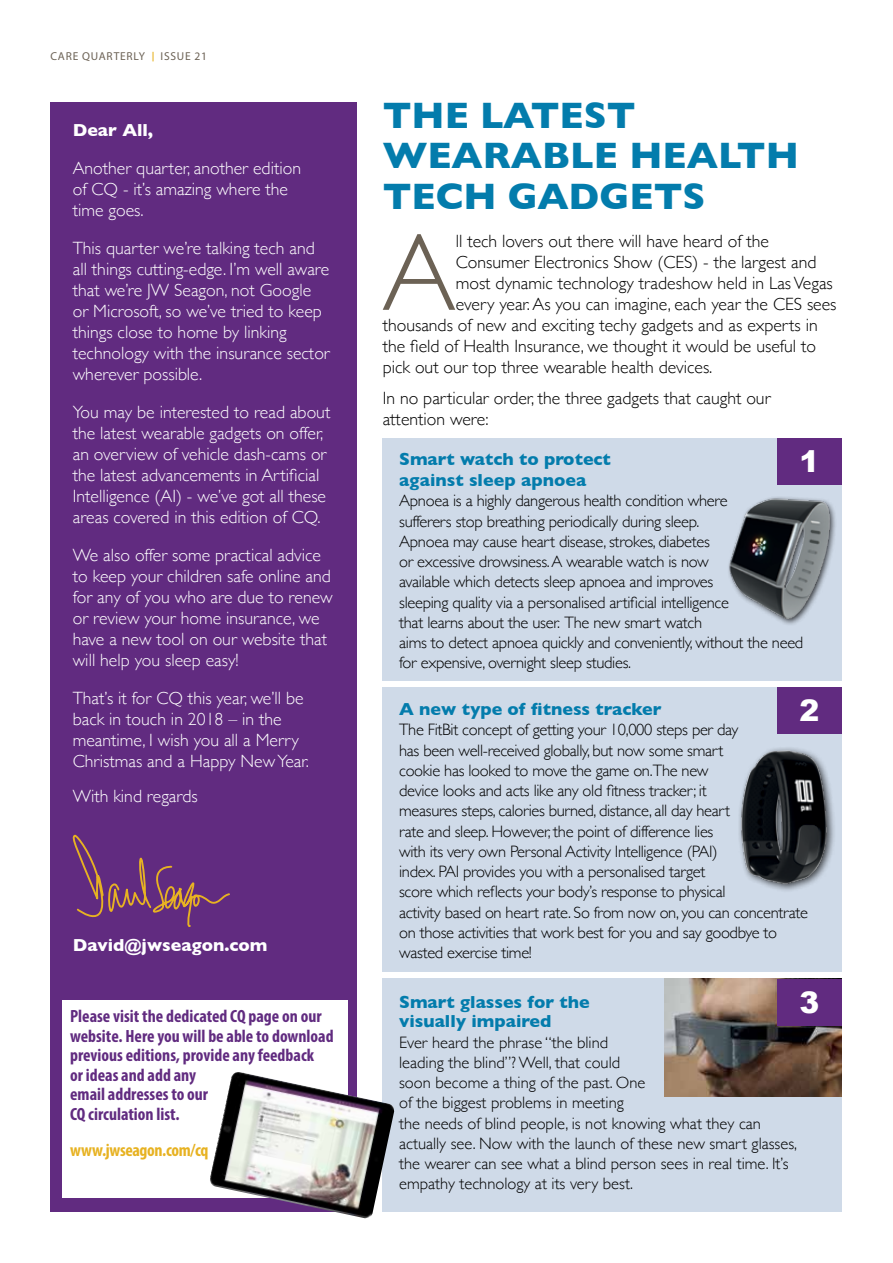
<style>
.page{position:relative;width:893px;height:1263px;background:#fff}
.page>*{position:absolute;margin:0;border:0;box-sizing:border-box;transform-origin:0 0}
.t1{font:300 110.1px "Gill Sans";color:#6c6255}
.t2{font:700 37.5px/40.5px "Gill Sans";color:#037cac}
.t3{font:900 29.7px "Arial";color:#fff}
.t4{font:300 17.7px/21px "Gill Sans";color:#fff}
.t5{font:300 17.7px/21px "Gill Sans";color:#000}
.t6{font:700 condensed 17.7px/19.5px "Myriad Pro";color:#612b80}
.t7{font:700 17.7px/21px "Gill Sans";color:#037cac}
.t8{font:700 17.7px "Gill Sans";color:#fff}
.t9{font:700 condensed 17.7px "Myriad Pro";letter-spacing:-.02em;color:#e7b222}
.t10{font:300 16.5px/20.2px "Gill Sans";letter-spacing:-.02em;color:#000}
.t11{font:300 16.5px/20.2px "Gill Sans";color:#000}
.t12{font:11.55px "Myriad Pro";letter-spacing:.07em;color:#6c6255}
.s1{font-weight:700;font-size:9.6px;color:#e7b222}
</style>
<div class="page">
<div style="left:383px;top:438px;width:459px;height:242px;background:#cfdae8"></div>
<div style="left:383px;top:979px;width:459px;height:233px;background:#cfdae8"></div>
<div style="left:50px;top:102px;width:306px;height:1110px;background:#612b80"></div>
<svg style="left:72px;top:834px;width:158px;height:93px"></svg>
<div style="left:62px;top:1000px;width:286px;height:198px;background:#fff"></div>
<img style="left:210px;top:1072px;width:185px;height:147px">
<div style="left:726px;top:496px;width:111px;height:130px;background:#000;opacity:.75"></div>
<img style="left:730px;top:496px;width:104px;height:123px">
<div style="left:777px;top:438px;width:65px;height:47px;background:#612b80"></div>
<div style="left:383px;top:687px;width:459px;height:285px;background:#cfdae8"></div>
<div style="left:777px;top:687px;width:65px;height:46px;background:#612b80"></div>
<div style="left:737px;top:746px;width:100px;height:147px;background:#000;opacity:.75"></div>
<img style="left:737px;top:750px;width:93px;height:137px">
<img style="left:664px;top:979px;width:178px;height:118px">
<div style="left:777px;top:979px;width:65px;height:47px;background:#612b80"></div>
<p class="t12" style="left:50px;top:49px;width:158px">CARE QUARTERLY <span class="s1">|</span> ISSUE 21</p>
<p class="t8" style="left:73px;top:116px;width:82px">Dear All,</p>
<p class="t4" style="left:73px;top:157px;width:230px">Another quarter, another edition of CQ - it’s amazing where the time goes.</p>
<p class="t4" style="left:73px;top:237px;width:259px">This quarter we’re talking tech and all things cutting-edge. I’m well aware that we’re JW Seagon, not Google or Microsoft, so we’ve tried to keep things close to home by linking technology with the insurance sector wherever possible.</p>
<p class="t4" style="left:73px;top:401px;width:259px">You may be interested to read about the latest wearable gadgets on offer, an overview of vehicle dash-cams or the latest advancements in Artificial Intelligence (AI) - we’ve got all these areas covered in this edition of CQ.</p>
<p class="t4" style="left:73px;top:544px;width:262px">We also offer some practical advice to keep your children safe online and for any of you who are due to renew or review your home insurance, we have a new tool on our website that will help you sleep easy!</p>
<p class="t4" style="left:73px;top:687px;width:238px">That’s it for CQ this year, we’ll be back in touch in 2018 – in the meantime, I wish you all a Merry<br>Christmas and a Happy New Year.</p>
<p class="t4" style="left:73px;top:785px;width:127px">With kind regards</p>
<p class="t8" style="left:73px;top:930px;width:196px">David@jwseagon.com</p>
<p class="t6" style="left:70px;top:1006px;width:265px">Please visit the dedicated CQ page on our website. Here you will be able to download previous editions, provide any feedback<br>or ideas and add any<br>email addresses to our<br>CQ circulation list.</p>
<p class="t9" style="left:70px;top:1139px;width:140px">www.jwseagon.com/cq</p>
<h2 class="t2" style="left:383px;top:94px;width:418px">THE LATEST<br>WEARABLE HEALTH<br>TECH GADGETS</h2>
<h1 class="t1" style="left:382px;top:187px;width:75px">A</h1>
<p class="t5" style="left:456px;top:230px;width:315px">ll tech lovers out there will have heard of the</p>
<p class="t5" style="left:456px;top:251px;width:362px">Consumer Electronics Show (CES) - the largest and</p>
<p class="t5" style="left:456px;top:272px;width:379px">most dynamic technology tradeshow held in Las Vegas</p>
<p class="t5" style="left:456px;top:293px;width:382px">every year. As you can imagine, each year the CES sees</p>
<p class="t5" style="left:383px;top:314px;width:437px">thousands of new and exciting techy gadgets and as experts in</p>
<p class="t5" style="left:383px;top:335px;width:435px">the field of Health Insurance, we thought it would be useful to</p>
<p class="t5" style="left:383px;top:356px;width:331px">pick out our top three wearable health devices.</p>
<p class="t5" style="left:383px;top:387px;width:389px">In no particular order, the three gadgets that caught our attention were:</p>
<h3 class="t3" style="left:800px;top:440px;width:21px">1</h3>
<p class="t7" style="left:399px;top:448px;width:213px">Smart watch to protect against sleep apnoea</p>
<p class="t10" style="left:399px;top:490px;width:406px">Apnoea is a highly dangerous health condition where<br>sufferers stop breathing periodically during sleep.<br>Apnoea may cause heart disease, strokes, diabetes<br>or excessive drowsiness. A wearable watch is now<br>available which detects sleep apnoea and improves<br>sleeping quality via a personalised artificial intelligence<br>that learns about the user. The new smart watch<br>aims to detect apnoea quickly and conveniently, without the need for expensive, overnight sleep studies.</p>
<h3 class="t3" style="left:800px;top:689px;width:21px">2</h3>
<p class="t7" style="left:399px;top:698px;width:264px">A new type of fitness tracker</p>
<p class="t10" style="left:399px;top:719px;width:410px">The FitBit concept of getting your 10,000 steps per day<br>has been well-received globally, but now some smart<br>cookie has looked to move the game on.The new<br>device looks and acts like any old fitness tracker; it<br>measures steps, calories burned, distance, all day heart<br>rate and sleep. However, the point of difference lies<br>with its very own Personal Activity Intelligence (PAI)<br>index. PAI provides you with a personalised target<br>score which reflects your body’s response to physical<br>activity based on heart rate. So from now on, you can concentrate on those activities that work best for you and say goodbye to wasted exercise time!</p>
<h3 class="t3" style="left:800px;top:981px;width:21px">3</h3>
<p class="t7" style="left:399px;top:992px;width:192px;line-height:19.5px">Smart glasses for the visually impaired</p>
<p class="t11" style="left:399px;top:1031px;width:399px">Ever heard the phrase “the blind<br>leading the blind”? Well, that could<br>soon become a thing of the past. One<br>of the biggest problems in meeting<br>the needs of blind people, is not knowing what they can actually see. Now with the launch of these new smart glasses, the wearer can see what a blind person sees in real time. It’s empathy technology at its very best.</p>
</div>
